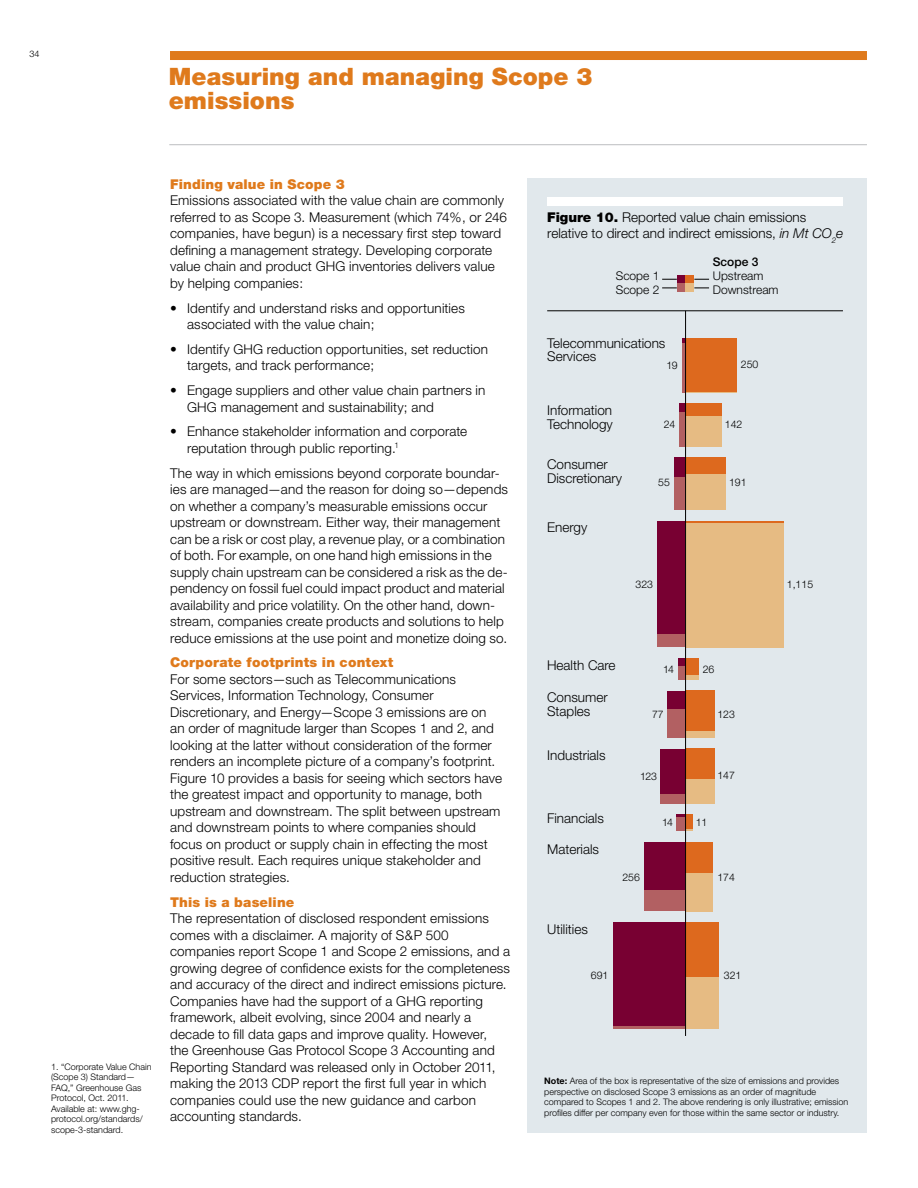
<style>
.page{position:relative;width:918px;height:1188px;background:#fff}
.page>*{position:absolute;margin:0;border:0;box-sizing:border-box;transform-origin:0 0}
.Salmon_page_head{font:900 24px/24px "Helvetica Neue";letter-spacing:.005em;color:#df7a1c}
.Body_copy{font:300 13.5px/16.5px "Helvetica Neue";letter-spacing:.01em;color:#000}
.Subhead{font:900 13.5px "Helvetica Neue";letter-spacing:.015em;color:#df7a1c}
.t1{font:300 12px/14.4px "Helvetica Neue";color:#000}
.t2{font:300 10.5px "Helvetica Neue";color:#000}
.Footnote{font:300 9px/10.5px "Helvetica Neue";color:#000}
.s1{font-weight:900}
.s2{font-style:italic}
.s3{font-weight:500}
.s4{font-weight:700}
</style>
<div class="page">
<hr style="left:169px;top:144px;width:698px;height:1px;background:#bcbec0">
<div style="left:170px;top:51px;width:697px;height:9px;background:#df7a1c"></div>
<div style="left:527px;top:179px;width:340px;height:954px;background:#e1e8ec"></div>
<div style="left:661px;top:749px;width:25px;height:45px;background:#780032"></div>
<div style="left:661px;top:794px;width:25px;height:10px;background:#b26062"></div>
<div style="left:613px;top:922px;width:73px;height:104px;background:#780032"></div>
<hr style="left:613px;top:1026px;width:73px;height:2px;background:#b26062">
<div style="left:547px;top:197px;width:295px;height:9px;background:#fff"></div>
<svg style="left:682px;top:338px;width:3px;height:5px"></svg>
<div style="left:679px;top:404px;width:7px;height:8px;background:#780032"></div>
<div style="left:674px;top:458px;width:12px;height:19px;background:#780032"></div>
<div style="left:657px;top:521px;width:29px;height:113px;background:#780032"></div>
<div style="left:678px;top:658px;width:8px;height:9px;background:#780032"></div>
<div style="left:667px;top:691px;width:19px;height:19px;background:#780032"></div>
<svg style="left:676px;top:815px;width:9px;height:2px"></svg>
<div style="left:644px;top:842px;width:41px;height:48px;background:#780032"></div>
<hr style="left:682px;top:343px;width:4px;height:50px;background:#b26062">
<div style="left:679px;top:412px;width:7px;height:35px;background:#b26062"></div>
<div style="left:674px;top:477px;width:12px;height:33px;background:#b26062"></div>
<div style="left:657px;top:634px;width:29px;height:13px;background:#b26062"></div>
<div style="left:678px;top:667px;width:8px;height:13px;background:#b26062"></div>
<div style="left:667px;top:710px;width:19px;height:28px;background:#b26062"></div>
<div style="left:676px;top:817px;width:10px;height:14px;background:#b26062"></div>
<div style="left:644px;top:890px;width:41px;height:21px;background:#b26062"></div>
<hr style="left:547px;top:311px;width:296px;height:1px;background:#000">
<svg style="left:662px;top:279px;width:15px;height:1px"></svg>
<svg style="left:662px;top:288px;width:15px;height:1px"></svg>
<svg style="left:694px;top:279px;width:15px;height:1px"></svg>
<svg style="left:694px;top:288px;width:15px;height:1px"></svg>
<div style="left:686px;top:922px;width:33px;height:55px;background:#dd691e"></div>
<div style="left:686px;top:977px;width:33px;height:51px;background:#e6bb83"></div>
<div style="left:686px;top:842px;width:27px;height:31px;background:#dd691e"></div>
<div style="left:686px;top:873px;width:27px;height:38px;background:#e6bb83"></div>
<div style="left:686px;top:815px;width:7px;height:14px;background:#dd691e"></div>
<svg style="left:686px;top:829px;width:7px;height:2px"></svg>
<div style="left:686px;top:749px;width:29px;height:30px;background:#dd691e"></div>
<div style="left:686px;top:779px;width:29px;height:25px;background:#e6bb83"></div>
<div style="left:686px;top:691px;width:29px;height:40px;background:#dd691e"></div>
<div style="left:686px;top:731px;width:29px;height:7px;background:#e6bb83"></div>
<div style="left:686px;top:658px;width:13px;height:17px;background:#dd691e"></div>
<div style="left:686px;top:675px;width:13px;height:5px;background:#e6bb83"></div>
<div style="left:686px;top:458px;width:40px;height:16px;background:#dd691e"></div>
<div style="left:686px;top:474px;width:40px;height:36px;background:#e6bb83"></div>
<div style="left:686px;top:404px;width:36px;height:12px;background:#dd691e"></div>
<div style="left:686px;top:416px;width:36px;height:31px;background:#e6bb83"></div>
<div style="left:686px;top:338px;width:50px;height:54px;background:#dd691e"></div>
<hr style="left:686px;top:521px;width:98px;height:2px;background:#dd691e">
<hr style="left:686px;top:392px;width:50px;height:1px;background:#e6bb83">
<div style="left:686px;top:523px;width:98px;height:124px;background:#e6bb83"></div>
<hr style="left:685px;top:311px;width:1px;height:725px;background:#000">
<div style="left:677px;top:275px;width:9px;height:9px;background:#780032"></div>
<div style="left:677px;top:283px;width:9px;height:9px;background:#b26062"></div>
<div style="left:686px;top:275px;width:8px;height:9px;background:#dd691e"></div>
<div style="left:686px;top:283px;width:8px;height:9px;background:#e6bb83"></div>
<p class="Footnote" style="left:30px;top:48px;width:12px">34</p>
<p class="Salmon_page_head" style="left:169px;top:65px;width:425px">Measuring and managing Scope 3 emissions</p>
<p class="Footnote" style="left:51px;top:1061px;width:102px">1. “Corporate Value Chain (Scope 3) Standard—<br>FAQ,” Greenhouse Gas<br>Protocol, Oct. 2011.<br>Available at: www.ghg&shy;protocol.org/standards/ scope-3-standard.</p>
<p class="Subhead" style="left:170px;top:176px;width:176px">Finding value in Scope 3</p>
<p class="Body_copy" style="left:170px;top:192px;width:339px">Emissions associated with the value chain are commonly referred to as Scope 3. Measurement (which 74%, or 246 companies, have begun) is a necessary first step toward defining a management strategy. Developing corporate value chain and product GHG inventories delivers value by helping companies:</p>
<p class="Body_copy" style="left:187px;top:299px;width:279px;text-indent:-17px">• Identify and understand risks and opportunities associated with the value chain;</p>
<p class="Body_copy" style="left:187px;top:341px;width:302px;text-indent:-17px">• Identify GHG reduction opportunities, set reduction targets, and track performance;</p>
<p class="Body_copy" style="left:187px;top:382px;width:300px;text-indent:-17px">• Engage suppliers and other value chain partners in<br>GHG management and sustainability; and</p>
<p class="Body_copy" style="left:187px;top:423px;width:282px;text-indent:-17px">• Enhance stakeholder information and corporate reputation through public reporting.<sup>1</sup></p>
<p class="Body_copy" style="left:170px;top:464px;width:339px">The way in which emissions beyond corporate boundar&shy;ies are managed—and the reason for doing so—depends on whether a company’s measurable emissions occur upstream or downstream. Either way, their management can be a risk or cost play, a revenue play, or a combination of both. For example, on one hand high emissions in the supply chain upstream can be considered a risk as the de&shy;pendency on fossil fuel could impact product and material availability and price volatility. On the other hand, down&shy;stream, companies create products and solutions to help reduce emissions at the use point and monetize doing so.</p>
<p class="Subhead" style="left:170px;top:655px;width:225px">Corporate footprints in context</p>
<p class="Body_copy" style="left:170px;top:671px;width:333px">For some sectors—such as Telecommunications Services, Information Technology, Consumer Discretionary, and Energy—Scope 3 emissions are on an order of magnitude larger than Scopes 1 and 2, and looking at the latter without consideration of the former renders an incomplete picture of a company’s footprint.<br>Figure 10 provides a basis for seeing which sectors have the greatest impact and opportunity to manage, both upstream and downstream. The split between upstream and downstream points to where companies should focus on product or supply chain in effecting the most positive result. Each requires unique stakeholder and reduction strategies.</p>
<p class="Subhead" style="left:170px;top:894px;width:126px">This is a baseline</p>
<p class="Body_copy" style="left:170px;top:910px;width:341px">The representation of disclosed respondent emissions comes with a disclaimer. A majority of S&amp;P 500 companies report Scope 1 and Scope 2 emissions, and a growing degree of confidence exists for the completeness and accuracy of the direct and indirect emissions picture.<br>Companies have had the support of a GHG reporting framework, albeit evolving, since 2004 and nearly a decade to fill data gaps and improve quality. However,<br>the Greenhouse Gas Protocol Scope 3 Accounting and Reporting Standard was released only in October 2011, making the 2013 CDP report the first full year in which companies could use the new guidance and carbon accounting standards.</p>
<p class="Body_copy" style="left:547px;top:209px;width:298px"><span class="s1">Figure 10.</span> Reported value chain emissions relative to direct and indirect emissions, <span class="s2">in Mt CO</span><sub>2</sub><span class="s2">e</span></p>
<p class="t1" style="left:713px;top:254px;width:67px"><span class="s3">Scope 3<br></span>Upstream<br>Downstream</p>
<p class="t1" style="left:616px;top:268px;width:45px">Scope 1<br>Scope 2</p>
<p class="Body_copy" style="left:547px;top:336px;width:120px;line-height:13.5px">Telecommunications<br>Services</p>
<p class="t2" style="left:667px;top:359px;width:13px">19</p>
<p class="Body_copy" style="left:547px;top:403px;width:67px;line-height:13.5px">Information<br>Technology</p>
<p class="Body_copy" style="left:547px;top:457px;width:77px;line-height:13.5px">Consumer<br>Discretionary</p>
<p class="Body_copy" style="left:547px;top:519px;width:42px">Energy</p>
<p class="t2" style="left:664px;top:418px;width:13px">24</p>
<p class="t2" style="left:658px;top:476px;width:13px">55</p>
<p class="t2" style="left:636px;top:578px;width:19px">323</p>
<p class="t2" style="left:741px;top:358px;width:19px">250</p>
<p class="t2" style="left:725px;top:418px;width:19px">142</p>
<p class="t2" style="left:729px;top:476px;width:19px">191</p>
<p class="Body_copy" style="left:547px;top:657px;width:70px">Health Care</p>
<p class="Body_copy" style="left:547px;top:690px;width:62px;line-height:13.5px">Consumer<br>Staples</p>
<p class="Body_copy" style="left:547px;top:747px;width:60px">Industrials</p>
<p class="Body_copy" style="left:547px;top:810px;width:58px">Financials</p>
<p class="Body_copy" style="left:547px;top:840px;width:54px">Materials</p>
<p class="t2" style="left:663px;top:663px;width:13px">14</p>
<p class="t2" style="left:652px;top:708px;width:13px">77</p>
<p class="t2" style="left:640px;top:770px;width:18px">123</p>
<p class="t2" style="left:662px;top:816px;width:13px">14</p>
<p class="t2" style="left:622px;top:871px;width:19px">256</p>
<p class="Body_copy" style="left:547px;top:921px;width:42px">Utilities</p>
<p class="t2" style="left:591px;top:969px;width:19px">691</p>
<p class="t2" style="left:703px;top:663px;width:13px">26</p>
<p class="t2" style="left:717px;top:708px;width:19px">123</p>
<p class="t2" style="left:717px;top:769px;width:19px">147</p>
<p class="t2" style="left:696px;top:816px;width:13px">11</p>
<p class="t2" style="left:717px;top:871px;width:19px">174</p>
<p class="t2" style="left:724px;top:969px;width:19px">321</p>
<p class="t2" style="left:787px;top:578px;width:28px">1,115</p>
<p class="Footnote" style="left:544px;top:1076px;width:306px"><span class="s4">Note:</span> Area of the box is representative of the size of emissions and provides perspective on disclosed Scope 3 emissions as an order of magnitude compared to Scopes 1 and 2. The above rendering is only illustrative; emission profiles differ per company even for those within the same sector or industry.</p>
</div>
